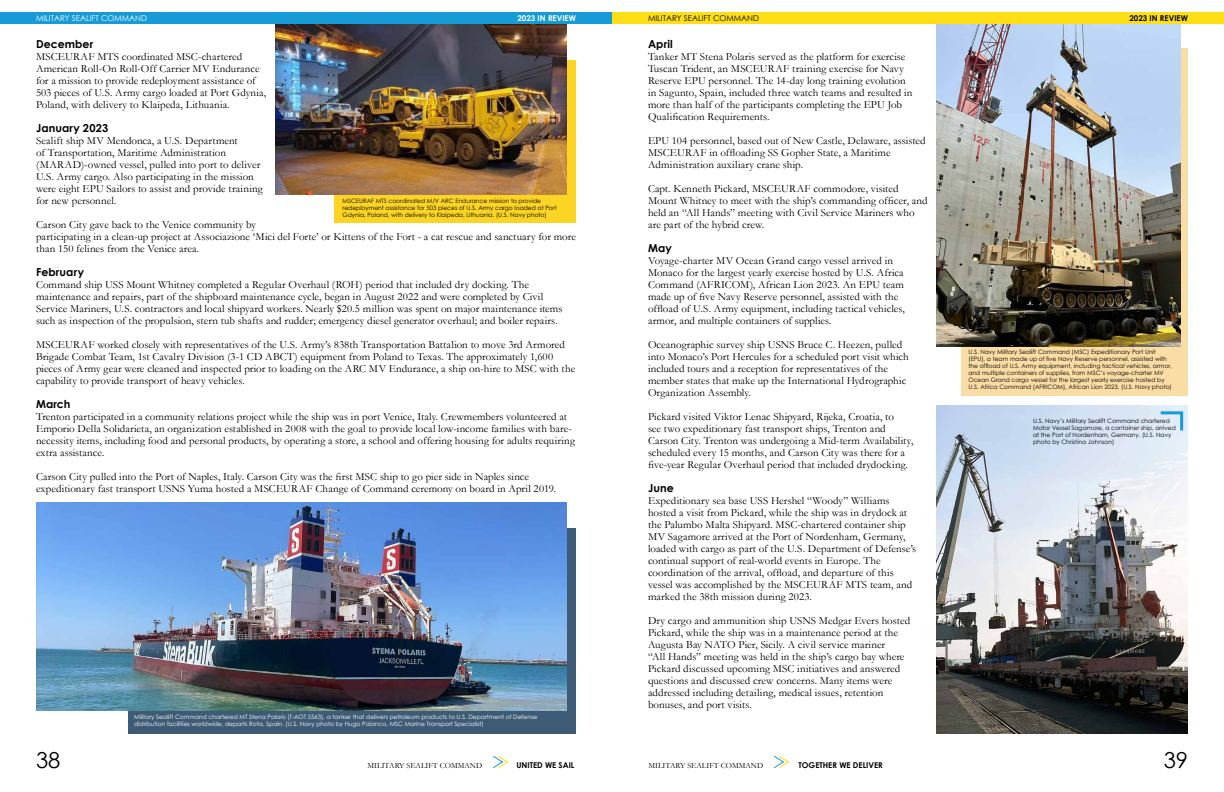
<style>
.page{position:relative;width:1224px;height:792px;background:#fff}
.page>*{position:absolute;margin:0;border:0;box-sizing:border-box;transform-origin:0 0}
.t1{font:22px "Century Gothic";color:#000}
.t2{font:11px/12px "Garamond";letter-spacing:.005em;color:#000}
.t3{font:700 11px "Century Gothic";letter-spacing:.01em;color:#000}
.t4{font:8px "Garamond";color:#000}
.t5{font:700 8px "Century Gothic";color:#000}
.t6{font:8px "Century Gothic";color:#fff}
.t7{font:8px "Century Gothic";color:#000}
.t8{font:700 8px "Century Gothic";color:#fff}
.t9{font:6px/7px "Century Gothic";color:#000}
.t10{font:6px/7px "Century Gothic";color:#fff}
</style>
<div class="page">
<div style="left:0;top:12px;width:612px;height:12px;background:#179bd7"></div>
<div style="left:612px;top:12px;width:612px;height:12px;background:#fedf15"></div>
<svg style="left:493px;top:756px;width:15px;height:12px"></svg>
<svg style="left:774px;top:756px;width:15px;height:12px"></svg>
<div style="left:335px;top:60px;width:241px;height:162px;background:#fcd424"></div>
<img style="left:276px;top:24px;width:291px;height:170px">
<div style="left:128px;top:528px;width:448px;height:206px;background:#3d5b75"></div>
<img style="left:36px;top:503px;width:531px;height:208px">
<div style="left:961px;top:48px;width:227px;height:348px;background:#fadda5"></div>
<img style="left:937px;top:24px;width:244px;height:322px">
<img style="left:937px;top:405px;width:251px;height:329px">
<svg style="left:1158px;top:410px;width:27px;height:23px"></svg>
<p class="t6" style="left:36px;top:13px;width:112px">MILITARY SEALIFT COMMAND</p>
<p class="t8" style="left:517px;top:12px;width:60px">2023 IN REVIEW</p>
<p class="t7" style="left:648px;top:13px;width:112px">MILITARY SEALIFT COMMAND</p>
<p class="t5" style="left:1129px;top:12px;width:60px">2023 IN REVIEW</p>
<p class="t3" style="left:36px;top:36px;width:59px">December</p>
<p class="t2" style="left:36px;top:50px;width:232px">MSCEURAF MTS coordinated MSC-chartered American Roll-On Roll-Off Carrier MV Endurance for a mission to provide redeployment assistance of 503 pieces of U.S. Army cargo loaded at Port Gdynia, Poland, with delivery to Klaipeda, Lithuania.</p>
<p class="t3" style="left:36px;top:120px;width:74px">January 2023</p>
<p class="t2" style="left:36px;top:134px;width:228px">Sealift ship MV Mendonca, a U.S. Department<br>of Transportation, Maritime Administration (MARAD)-owned vessel, pulled into port to deliver U.S. Army cargo. Also participating in the mission were eight EPU Sailors to assist and provide training for new personnel.</p>
<p class="t2" style="left:36px;top:218px;width:541px">Carson City gave back to the Venice community by<br>participating in a clean-up project at Associazione ‘Mici del Forte’ or Kittens of the Fort - a cat rescue and sanctuary for more than 150 felines from the Venice area.</p>
<p class="t3" style="left:36px;top:264px;width:50px">February</p>
<p class="t2" style="left:36px;top:278px;width:528px">Command ship USS Mount Whitney completed a Regular Overhaul (ROH) period that included dry docking. The maintenance and repairs, part of the shipboard maintenance cycle, began in August 2022 and were completed by Civil Service Mariners, U.S. contractors and local shipyard workers. Nearly $20.5 million was spent on major maintenance items such as inspection of the propulsion, stern tub shafts and rudder; emergency diesel generator overhaul; and boiler repairs.</p>
<p class="t2" style="left:36px;top:338px;width:541px">MSCEURAF worked closely with representatives of the U.S. Army’s 838th Transportation Battalion to move 3rd Armored Brigade Combat Team, 1st Cavalry Division (3-1 CD ABCT) equipment from Poland to Texas. The approximately 1,600 pieces of Army gear were cleaned and inspected prior to loading on the ARC MV Endurance, a ship on-hire to MSC with the capability to provide transport of heavy vehicles.</p>
<p class="t3" style="left:36px;top:396px;width:36px">March</p>
<p class="t2" style="left:36px;top:410px;width:540px">Trenton participated in a community relations project while the ship was in port Venice, Italy. Crewmembers volunteered at Emporio Della Solidarieta, an organization established in 2008 with the goal to provide local low-income families with bare&shy;necessity items, including food and personal products, by operating a store, a school and offering housing for adults requiring extra assistance.</p>
<p class="t2" style="left:36px;top:470px;width:521px">Carson City pulled into the Port of Naples, Italy. Carson City was the first MSC ship to go pier side in Naples since expeditionary fast transport USNS Yuma hosted a MSCEURAF Change of Command ceremony on board in April 2019.</p>
<p class="t3" style="left:648px;top:36px;width:26px">April</p>
<p class="t2" style="left:648px;top:50px;width:266px">Tanker MT Stena Polaris served as the platform for exercise Tuscan Trident, an MSCEURAF training exercise for Navy Reserve EPU personnel. The 14-day long training evolution in Sagunto, Spain, included three watch teams and resulted in more than half of the participants completing the EPU Job Qualification Requirements.</p>
<p class="t2" style="left:648px;top:134px;width:279px">EPU 104 personnel, based out of New Castle, Delaware, assisted<br>MSCEURAF in offloading SS Gopher State, a Maritime<br>Administration auxiliary crane ship.</p>
<p class="t2" style="left:648px;top:182px;width:281px">Capt. Kenneth Pickard, MSCEURAF commodore, visited Mount Whitney to meet with the ship’s commanding officer, and held an “All Hands” meeting with Civil Service Mariners who are part of the hybrid crew.</p>
<p class="t3" style="left:648px;top:240px;width:25px">May</p>
<p class="t2" style="left:648px;top:254px;width:259px">Voyage-charter MV Ocean Grand cargo vessel arrived in Monaco for the largest yearly exercise hosted by U.S. Africa Command (AFRICOM), African Lion 2023. An EPU team made up of five Navy Reserve personnel, assisted with the offload of U.S. Army equipment, including tactical vehicles, armor, and multiple containers of supplies.</p>
<p class="t2" style="left:648px;top:338px;width:262px">Oceanographic survey ship USNS Bruce C. Heezen, pulled into Monaco’s Port Hercules for a scheduled port visit which included tours and a reception for representatives of the member states that make up the International Hydrographic Organization Assembly.</p>
<p class="t2" style="left:648px;top:410px;width:267px">Pickard visited Viktor Lenac Shipyard, Rijeka, Croatia, to<br>see two expeditionary fast transport ships, Trenton and Carson City. Trenton was undergoing a Mid-term Availability, scheduled every 15 months, and Carson City was there for a five-year Regular Overhaul period that included drydocking.</p>
<p class="t3" style="left:648px;top:480px;width:27px">June</p>
<p class="t2" style="left:648px;top:494px;width:270px">Expeditionary sea base USS Hershel “Woody” Williams hosted a visit from Pickard, while the ship was in drydock at the Palumbo Malta Shipyard. MSC-chartered container ship MV Sagamore arrived at the Port of Nordenham, Germany, loaded with cargo as part of the U.S. Department of Defense’s continual support of real-world events in Europe. The coordination of the arrival, offload, and departure of this vessel was accomplished by the MSCEURAF MTS team, and marked the 38th mission during 2023.</p>
<p class="t2" style="left:648px;top:614px;width:264px">Dry cargo and ammunition ship USNS Medgar Evers hosted Pickard, while the ship was in a maintenance period at the Augusta Bay NATO Pier, Sicily. A civil service mariner<br>“All Hands” meeting was held in the ship’s cargo bay where Pickard discussed upcoming MSC initiatives and answered questions and discussed crew concerns. Many items were addressed including detailing, medical issues, retention bonuses, and port visits.</p>
<p class="t9" style="left:343px;top:197px;width:216px">MSCEURAF MTS coordinated M/V ARC Endurance mission to provide redeployment assistance for 503 pieces of U.S. Army cargo loaded at Port<br>Gdynia, Poland, with delivery to Klaipeda, Lithuania. (U.S. Navy photo)</p>
<p class="t9" style="left:968px;top:348px;width:205px">U.S. Navy Military Sealift Command (MSC) Expeditionary Port Unit (EPU), a team made up of five Navy Reserve personnel, assisted with the offload of U.S. Army equipment, including tactical vehicles, armor, and multiple containers of supplies, from MSC’s voyage-charter MV Ocean Grand cargo vessel for the largest yearly exercise hosted by U.S. Africa Command (AFRICOM), African Lion 2023. (U.S. Navy photo)</p>
<p class="t9" style="left:1033px;top:418px;width:144px">U.S. Navy’s Military Sealift Command chartered Motor Vessel Sagamore, a container ship, arrived at the Port of Nordenham, Germany. (U.S. Navy photo by Christina Johnson)</p>
<p class="t10" style="left:134px;top:713px;width:405px">Military Sealift Command chartered MT Stena Polaris (T-AOT 5563), a tanker that delivers petroleum products to U.S. Department of Defense distribution facilities worldwide, departs Rota, Spain. (U.S. Navy photo by Hugo Polanco, MSC Marine Transport Specialist)</p>
<h1 class="t1" style="left:36px;top:745px;width:26px">38</h1>
<p class="t4" style="left:368px;top:760px;width:116px">MILITARY SEALIFT COMMAND</p>
<p class="t5" style="left:516px;top:759px;width:60px">UNITED WE SAIL</p>
<p class="t4" style="left:649px;top:760px;width:116px">MILITARY SEALIFT COMMAND</p>
<p class="t5" style="left:799px;top:759px;width:86px">TOGETHER WE DELIVER</p>
<h1 class="t1" style="left:1164px;top:745px;width:26px">39</h1>
</div>
